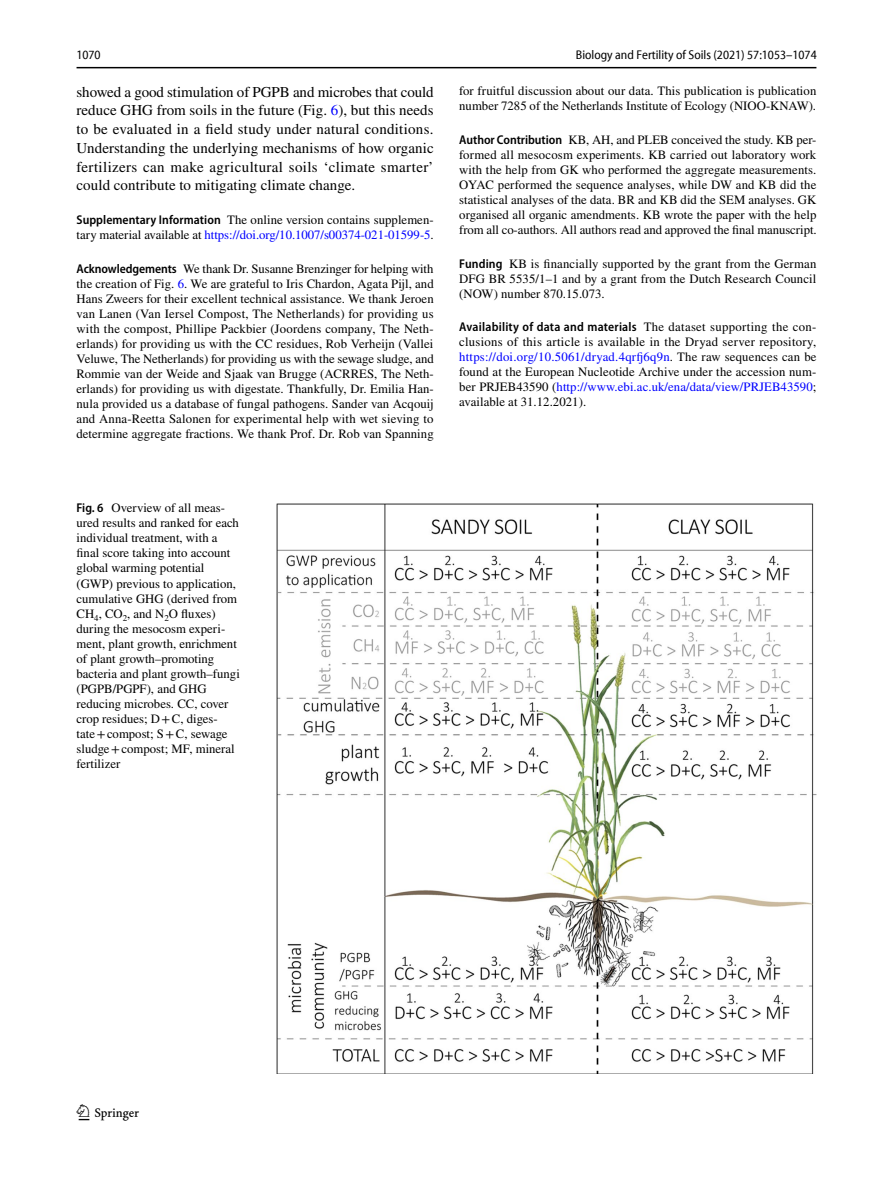
<style>
.page{position:relative;width:893px;height:1187px;background:#fff}
.page>*{position:absolute;margin:0;border:0;box-sizing:border-box;transform-origin:0 0}
.t1{font:22.5px "Springnew Regular 2";color:#000}
.t2{font:15px/18.8px "STIX";letter-spacing:.005em;color:#000;text-align:justify}
.t3{font:12.75px/15px "STIX";color:#000;text-align:justify}
.t4{font:600 semi-condensed 12.75px "Myriad Pro";letter-spacing:.015em;color:#000}
.t5{font:semi-condensed 12.75px "Myriad Pro Unic";color:#000}
.s1{color:#00f}
.s2{font-family:"Myriad Pro";font-weight:600;font-stretch:semi-condensed}
.s3{font-family:"STIX";font-weight:400;font-stretch:normal}
</style>
<div class="page">
<hr style="left:77px;top:67px;width:739px;height:1px;background:#000">
<img style="left:276px;top:503px;width:540px;height:570px">
<p class="t5" style="left:76px;top:50px;width:26px">1070</p>
<p class="t5" style="left:576px;top:50px;width:242px">Biology and Fertility of Soils (2021) 57:1053–1074</p>
<p class="t2" style="left:77px;top:83px;width:359px">showed a good stimulation of PGPB and microbes that could reduce GHG from soils in the future (Fig. <span class="s1">6</span>), but this needs to be evaluated in a field study under natural conditions.<br>Understanding the underlying mechanisms of how organic fertilizers can make agricultural soils ‘climate smarter’ could contribute to mitigating climate change.</p>
<p class="t3" style="left:77px;top:213px;width:359px"><span class="s2">Supplementary Information</span> The online version contains supplemen&shy;tary material available at <span class="s1">https://doi.org/10.1007/s00374-021-01599-5</span>.</p>
<p class="t3" style="left:77px;top:262px;width:359px"><span class="s2">Acknowledgements</span> We thank Dr. Susanne Brenzinger for helping with the creation of Fig. <span class="s1">6</span>. We are grateful to Iris Chardon, Agata Pijl, and Hans Zweers for their excellent technical assistance. We thank Jeroen van Lanen (Van Iersel Compost, The Netherlands) for providing us with the compost, Phillipe Packbier (Joordens company, The Neth&shy;erlands) for providing us with the CC residues, Rob Verheijn (Vallei Veluwe, The Netherlands) for providing us with the sewage sludge, and Rommie van der Weide and Sjaak van Brugge (ACRRES, The Neth&shy;erlands) for providing us with digestate. Thankfully, Dr. Emilia Han&shy;nula provided us a database of fungal pathogens. Sander van Acqouij and Anna-Reetta Salonen for experimental help with wet sieving to determine aggregate fractions. We thank Prof. Dr. Rob van Spanning</p>
<p class="t3" style="left:77px;top:501px;width:165px;text-align:left"><span class="s2">Fig. 6</span> Overview of all meas&shy;ured results and ranked for each individual treatment, with a final score taking into account global warming potential (GWP) previous to application, cumulative GHG (derived from<br>CH<sub>4</sub>, CO<sub>2</sub>, and N<sub>2</sub>O fluxes) during the mesocosm experi&shy;ment, plant growth, enrichment of plant growth–promoting bacteria and plant growth–fungi (PGPB/PGPF), and GHG reducing microbes. CC, cover crop residues; D+C, diges&shy;tate+compost; S+C, sewage sludge+compost; MF, mineral fertilizer</p>
<p class="t3" style="left:459px;top:84px;width:359px">for fruitful discussion about our data. This publication is publication number 7285 of the Netherlands Institute of Ecology (NIOO-KNAW).</p>
<p class="t3" style="left:459px;top:133px;width:359px"><span class="s2">Author Contribution</span> KB, AH, and PLEB conceived the study. KB per&shy;formed all mesocosm experiments. KB carried out laboratory work with the help from GK who performed the aggregate measurements.<br>OYAC performed the sequence analyses, while DW and KB did the statistical analyses of the data. BR and KB did the SEM analyses. GK organised all organic amendments. KB wrote the paper with the help from all co-authors. All authors read and approved the final manuscript.</p>
<p class="t3" style="left:459px;top:256px;width:359px"><span class="s2">Funding</span> KB is financially supported by the grant from the German DFG BR 5535/1–1 and by a grant from the Dutch Research Council (NOW) number 870.15.073.</p>
<p class="t4" style="left:459px;top:320px;width:359px">Availability of data and materials <span class="s3">The dataset supporting the con-</span></p>
<p class="t3" style="left:459px;top:335px;width:359px">clusions of this article is available in the Dryad server repository, <span class="s1">https://doi.org/10.5061/dryad.4qrfj6q9n</span>. The raw sequences can be found at the European Nucleotide Archive under the accession num&shy;ber PRJEB43590 (<span class="s1">http://www.ebi.ac.uk/ena/data/view/PRJEB43590</span>; available at 31.12.2021).</p>
<h1 class="t1" style="left:79px;top:1104px;width:62px">1 3</h1>
</div>
